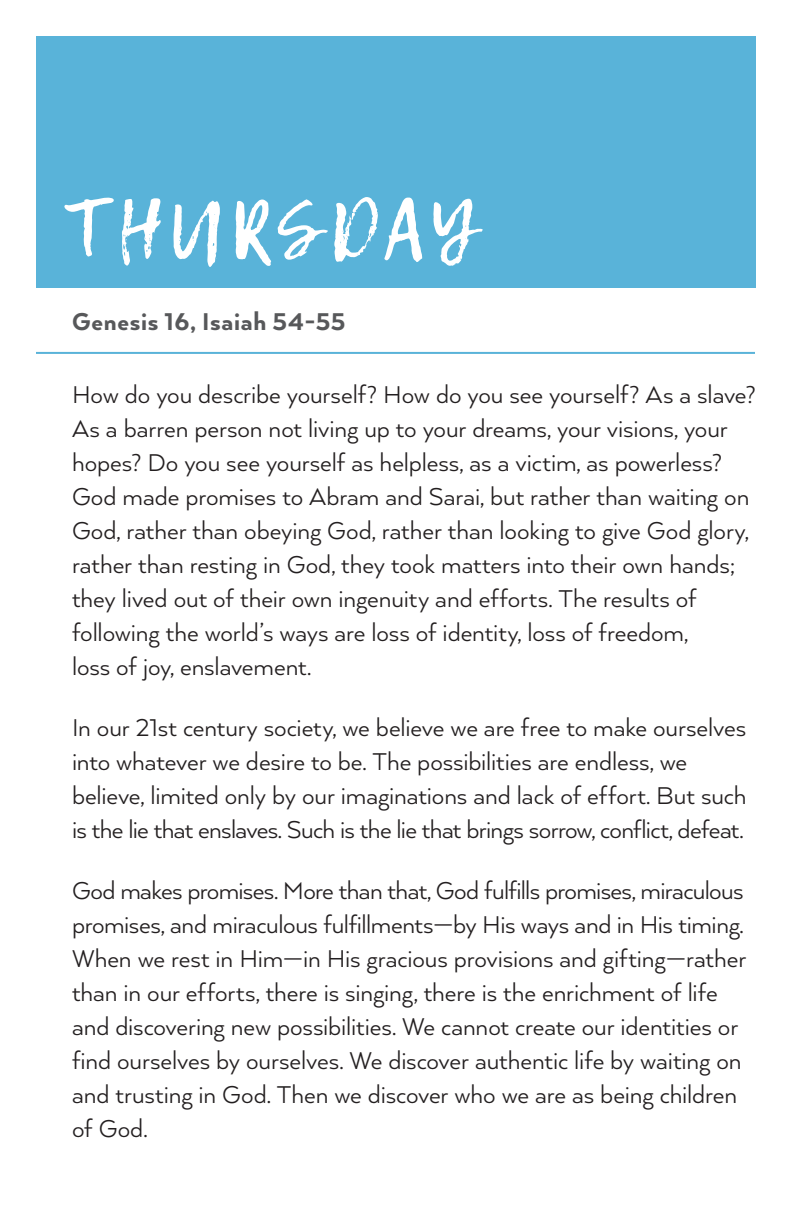
<style>
.page{position:relative;width:792px;height:1224px;background:#fff}
.page>*{position:absolute;margin:0;border:0;box-sizing:border-box;transform-origin:0 0}
.Big_weekday_title{font:80px "Lemon Tuesday";letter-spacing:.06em;color:#fff}
.Body{font:28px/34px "Arquitecta";letter-spacing:-.005em;color:#231f20}
.Weekly_verses{font:800 28px "Arquitecta";letter-spacing:.025em;color:#57585a}
</style>
<div class="page">
<div style="left:36px;top:36px;width:720px;height:252px;background:#59b3d9"></div>
<hr style="left:36px;top:352px;width:719px;height:2px;background:#59b3d9">
<p class="Big_weekday_title" style="left:66px;top:182px;width:412px">THURSDAY</p>
<p class="Weekly_verses" style="left:72px;top:304px;width:275px">Genesis 16, Isaiah 54-55</p>
<p class="Body" style="left:72px;top:376px;width:686px">How do you describe yourself? How do you see yourself? As a slave?<br>As a barren person not living up to your dreams, your visions, your hopes? Do you see yourself as helpless, as a victim, as powerless?<br>God made promises to Abram and Sarai, but rather than waiting on God, rather than obeying God, rather than looking to give God glory, rather than resting in God, they took matters into their own hands; they lived out of their own ingenuity and efforts. The results of following the world’s ways are loss of identity, loss of freedom,<br>loss of joy, enslavement.</p>
<p class="Body" style="left:72px;top:709px;width:676px">In our 21st century society, we believe we are free to make ourselves into whatever we desire to be. The possibilities are endless, we believe, limited only by our imaginations and lack of effort. But such is the lie that enslaves. Such is the lie that brings sorrow, conflict, defeat.</p>
<p class="Body" style="left:72px;top:872px;width:676px">God makes promises. More than that, God fulfills promises, miraculous promises, and miraculous fulfillments—by His ways and in His timing.<br>When we rest in Him—in His gracious provisions and gifting—rather than in our efforts, there is singing, there is the enrichment of life and discovering new possibilities. We cannot create our identities or find ourselves by ourselves. We discover authentic life by waiting on and trusting in God. Then we discover who we are as being children of God.</p>
</div>
